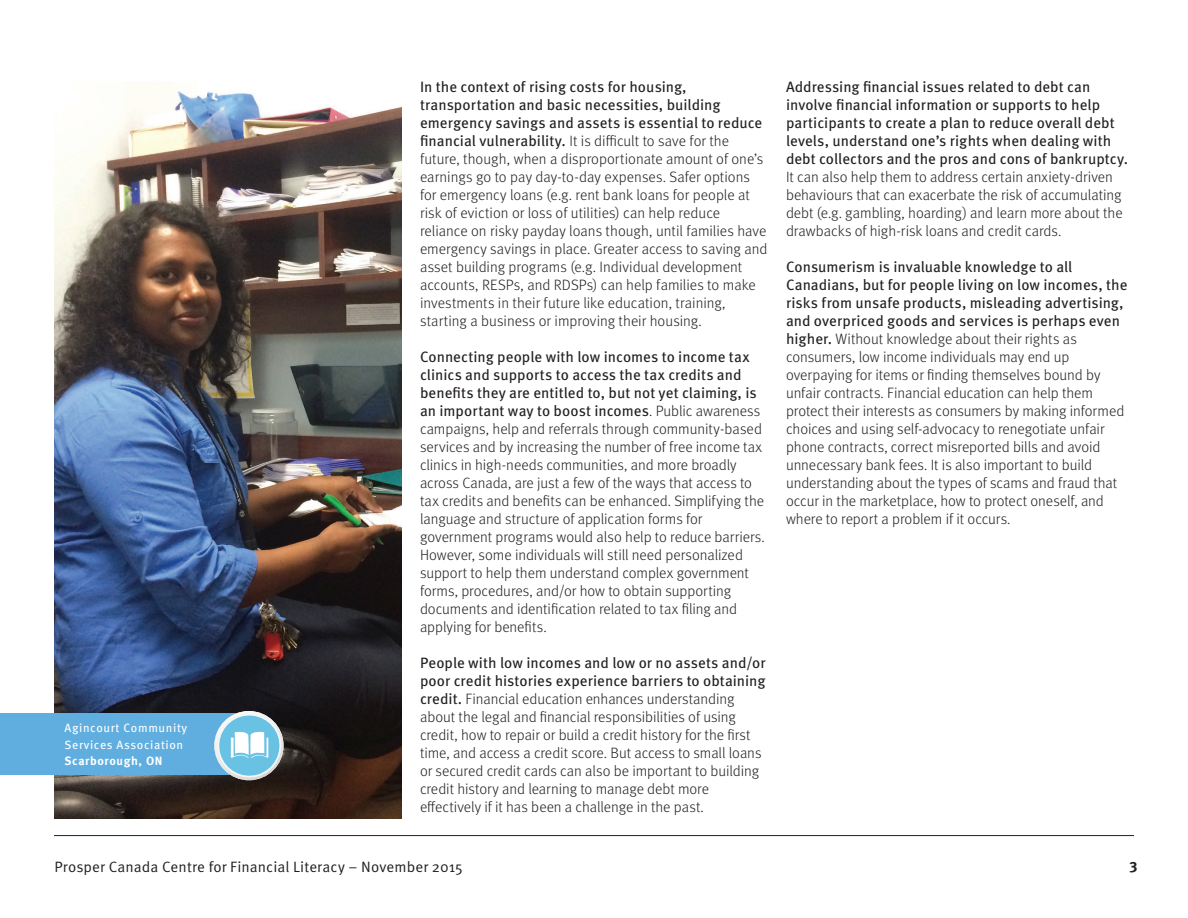
<style>
.page{position:relative;width:1188px;height:918px;background:#fff}
.page>*{position:absolute;margin:0;border:0;box-sizing:border-box;transform-origin:0 0}
.Body{font:300 15px/18px "Meta Pro";letter-spacing:-.005em;color:#231f20}
.Body-2{font:15px/18px "Meta Pro";color:#231f20}
.t1{font:15px "Meta Pro Norm";letter-spacing:.01em;color:#231f20}
.t2{font:700 15px "Meta Pro";color:#231f20}
.t3{font:12px/16.5px "Meta Pro";letter-spacing:.05em;color:#fff}
.t4{font:700 12px "Meta Pro";letter-spacing:.05em;color:#fff}
.s1{font-weight:400}
.s2{font-weight:300}
</style>
<div class="page">
<hr style="left:54px;top:835px;width:1080px;height:1px;background:#231f20">
<img style="left:54px;top:90px;width:348px;height:729px">
<div style="left:0;top:714px;width:252px;height:61px;background:#60aee0"></div>
<svg style="left:215px;top:711px;width:69px;height:69px"></svg>
<p class="t3" style="left:64px;top:719px;width:124px">Agincourt Community<br>Services Association</p>
<p class="t4" style="left:64px;top:752px;width:100px">Scarborough, ON</p>
<p class="Body" style="left:420px;top:77px;width:349px"><span class="s1">In the context of rising costs for housing, transportation and basic necessities, building emergency savings and assets is essential to reduce financial vulnerability.</span> It is difficult to save for the future, though, when a disproportionate amount of one’s earnings go to pay day-to-day expenses. Safer options for emergency loans (e.g. rent bank loans for people at risk of eviction or loss of utilities) can help reduce reliance on risky payday loans though, until families have emergency savings in place. Greater access to saving and asset building programs (e.g. Individual development accounts, RESPs, and RDSPs) can help families to make investments in their future like education, training, starting a business or improving their housing.</p>
<p class="Body" style="left:420px;top:347px;width:346px"><span class="s1">Connecting people with low incomes to income tax clinics and supports to access the tax credits and benefits they are entitled to, but not yet claiming, is an important way to boost incomes</span>. Public awareness campaigns, help and referrals through community-based services and by increasing the number of free income tax clinics in high-needs communities, and more broadly across Canada, are just a few of the ways that access to tax credits and benefits can be enhanced. Simplifying the language and structure of application forms for government programs would also help to reduce barriers.<br>However, some individuals will still need personalized support to help them understand complex government forms, procedures, and/or how to obtain supporting documents and identification related to tax filing and applying for benefits.</p>
<p class="Body" style="left:420px;top:653px;width:347px"><span class="s1">People with low incomes and low or no assets and/or poor credit histories experience barriers to obtaining credit.</span> Financial education enhances understanding about the legal and financial responsibilities of using credit, how to repair or build a credit history for the first time, and access a credit score. But access to small loans or secured credit cards can also be important to building credit history and learning to manage debt more effectively if it has been a challenge in the past.</p>
<p class="Body-2" style="left:786px;top:77px;width:344px">Addressing financial issues related to debt can involve financial information or supports to help participants to create a plan to reduce overall debt levels, understand one’s rights when dealing with debt collectors and the pros and cons of bankruptcy.<br><span class="s2">It can also help them to address certain anxiety-driven behaviours that can exacerbate the risk of accumulating debt (e.g. gambling, hoarding) and learn more about the drawbacks of high-risk loans and credit cards.</span></p>
<p class="Body" style="left:786px;top:257px;width:343px"><span class="s1">Consumerism is invaluable knowledge to all Canadians, but for people living on low incomes, the risks from unsafe products, misleading advertising, and overpriced goods and services is perhaps even higher.</span> Without knowledge about their rights as consumers, low income individuals may end up overpaying for items or finding themselves bound by unfair contracts. Financial education can help them protect their interests as consumers by making informed choices and using self-advocacy to renegotiate unfair phone contracts, correct misreported bills and avoid unnecessary bank fees. It is also important to build understanding about the types of scams and fraud that occur in the marketplace, how to protect oneself, and where to report a problem if it occurs.</p>
<p class="t1" style="left:54px;top:855px;width:410px">Prosper Canada Centre for Financial Literacy – November 2015</p>
<p class="t2" style="left:1129px;top:855px;width:10px">3</p>
</div>
